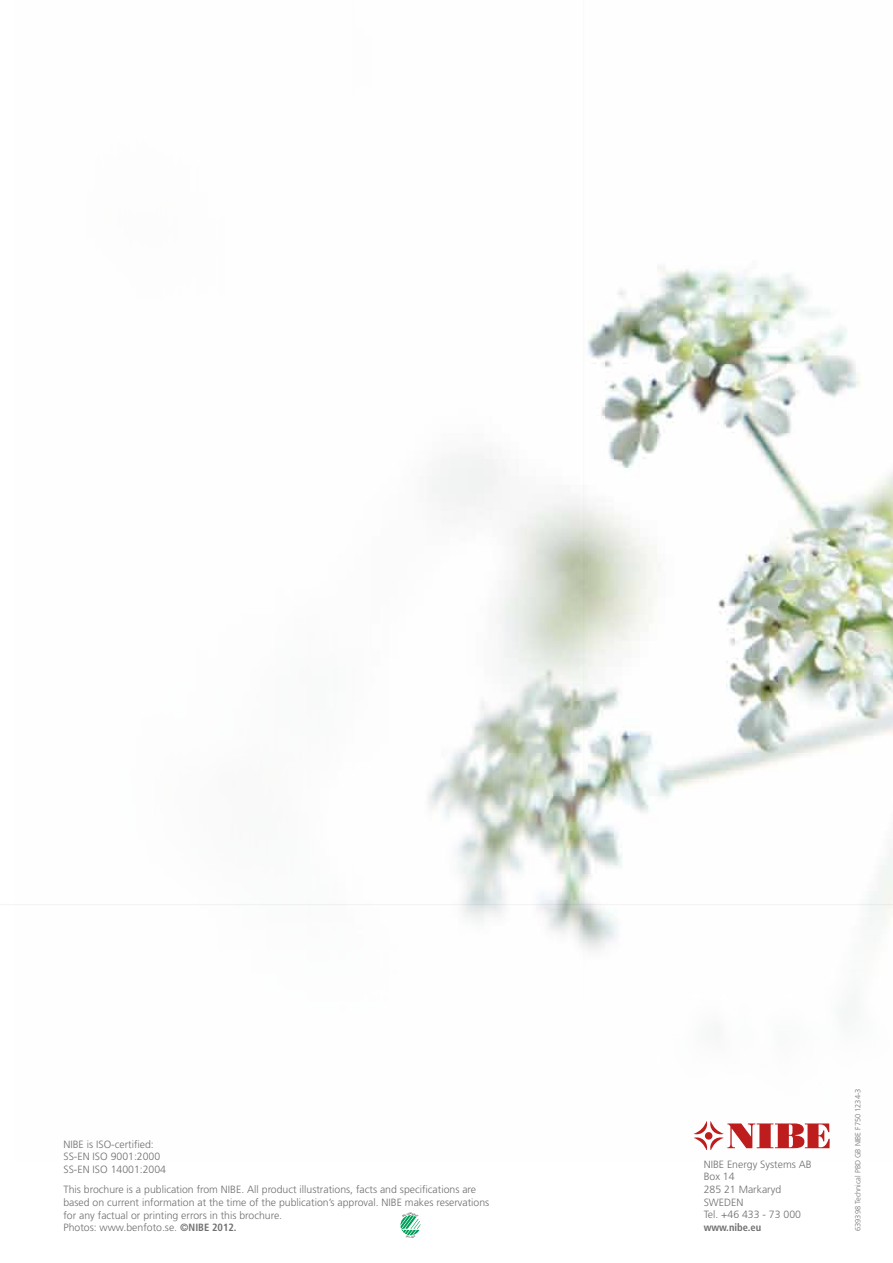
<style>
.page{position:relative;width:893px;height:1263px;background:#fff}
.page>*{position:absolute;margin:0;border:0;box-sizing:border-box;transform-origin:0 0}
.t1{font:300 10.5px/12.6px "Frutiger";color:#706f6f}
.t2{font:700 condensed 10.5px "Frutiger";color:#706f6f}
.t3{font:300 7.5px "Frutiger";color:#706f6f}
.s1{font-weight:700;font-stretch:condensed}
</style>
<div class="page">
<img style="left:585px;top:267px;width:308px;height:637px">
<svg style="left:428px;top:455px;width:157px;height:449px"></svg>
<svg style="left:14px;top:904px;width:879px;height:246px"></svg>
<svg style="left:694px;top:1121px;width:136px;height:28px"></svg>
<svg style="left:400px;top:1215px;width:20px;height:21px"></svg>
<p class="t1" style="left:63px;top:1138px;width:104px">NIBE is ISO-certified:<br>SS-EN ISO 9001:2000<br>SS-EN ISO 14001:2004</p>
<p class="t1" style="left:63px;top:1183px;width:427px">This brochure is a publication from NIBE. All product illustrations, facts and specifications are based on current information at the time of the publication’s approval. NIBE makes reservations for any factual or printing errors in this brochure.<br>Photos: www.benfoto.se. <span class="s1">©NIBE 2012.</span></p>
<p class="t1" style="left:704px;top:1158px;width:109px">NIBE Energy Systems AB<br>Box 14<br>285 21 Markaryd<br>SWEDEN<br>Tel. +46 433 - 73 000</p>
<p class="t2" style="left:704px;top:1221px;width:59px">www.nibe.eu</p>
<p class="t3" style="left:854px;top:1231px;width:144px;rotate:-90deg">639398 Technical PBD GB NIBE F750 1234-3</p>
</div>
